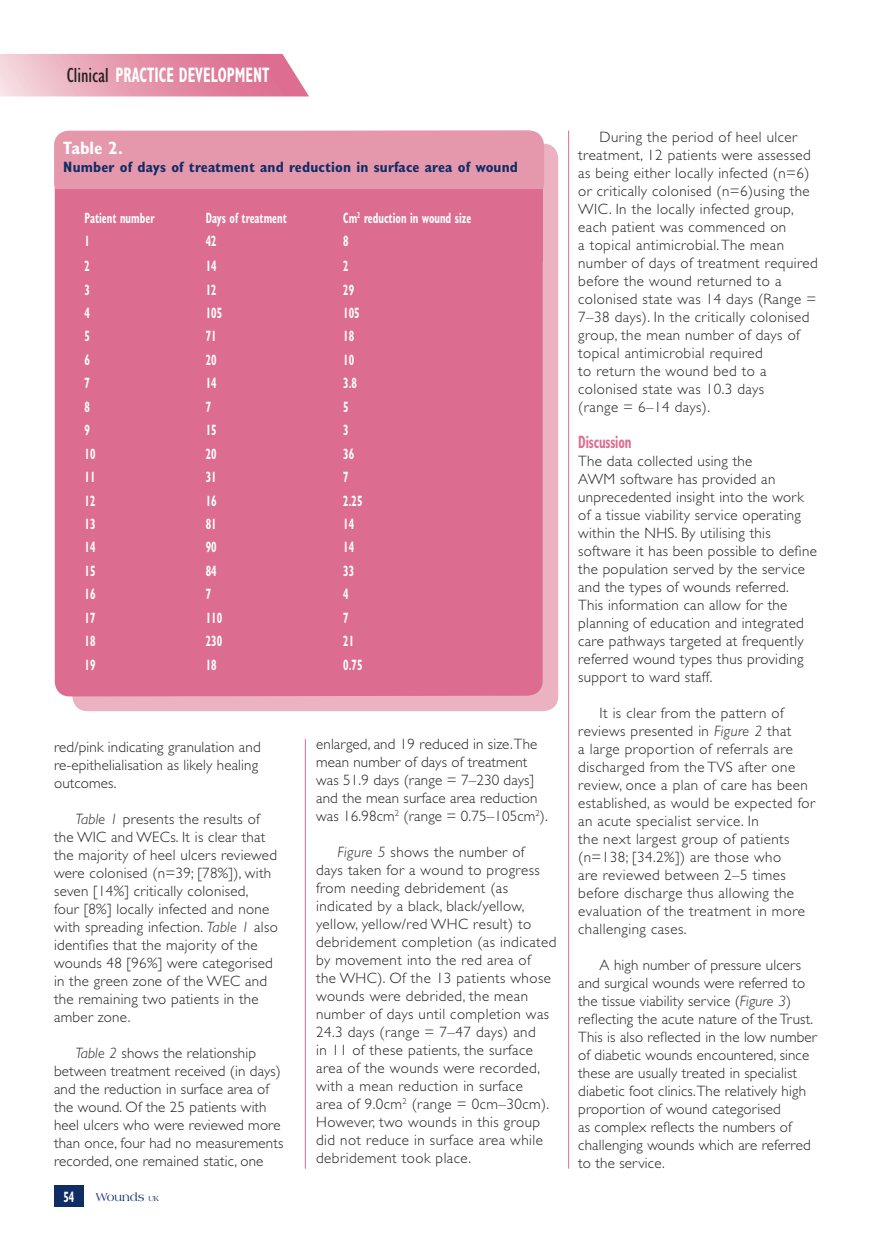
<style>
.page{position:relative;width:874px;height:1244px;background:#fff}
.page>*{position:absolute;margin:0;border:0;box-sizing:border-box;transform-origin:0 0}
.t1{font:700 condensed 21px "Gill Sans";color:#fff;scale:.7 1}
.t2{font:700 condensed 18px "Gill Sans";letter-spacing:-.01em;color:#dc6c90;scale:.7 1}
.t3{font:700 condensed 18px "Gill Sans";letter-spacing:-.01em;color:#fff}
.t4{font:300 15px/18px "Gill Sans";letter-spacing:.02em;color:#231f20}
.t5{font:700 condensed 15px "Gill Sans";color:#fff;scale:.7 1}
.t6{font:700 condensed 15px "Gill Sans";letter-spacing:.01em;color:#0f2d65}
.t7{font:12px "Americana BT";color:#0f2d65}
.s1{font-weight:400;color:#231f20}
.s2{font-style:italic}
.s3{font-size:7.5px}
</style>
<div class="page">
<div style="left:54px;top:1185px;width:30px;height:21px;background:#0f2d65"></div>
<svg style="left:0;top:54px;width:309px;height:42px;background:#e69cb2"></svg>
<hr style="left:305px;top:739px;width:1px;height:429px;background:#dc6c90">
<svg style="left:72px;top:144px;width:486px;height:567px;background:#e9acbd"></svg>
<div style="left:55px;top:261px;width:487px;height:435px;background:#dc6c90"></div>
<div style="left:54px;top:131px;width:490px;height:67px;background:#e597ac"></div>
<div style="left:55px;top:189px;width:487px;height:72px;background:#dc6c90"></div>
<hr style="left:568px;top:131px;width:1px;height:1037px;background:#dc6c90">
<h1 class="t1" style="left:67px;top:63px;width:291px"><span class="s1">Clinical</span> PRACTICE DEVELOPMENT</h1>
<p class="t3" style="left:63px;top:137px;width:61px">Table 2.</p>
<p class="t6" style="left:63px;top:158px;width:456px">Number of days of treatment and reduction in surface area of wound</p>
<p class="t5" style="left:84px;top:209px;width:101px">Patient number</p>
<p class="t5" style="left:206px;top:209px;width:117px">Days of treatment</p>
<p class="t5" style="left:343px;top:209px;width:184px">Cm<sup>2</sup> reduction in wound size</p>
<p class="t5" style="left:84px;top:232px;width:9px">1</p>
<p class="t5" style="left:206px;top:232px;width:17px">42</p>
<p class="t5" style="left:343px;top:232px;width:9px">8</p>
<p class="t5" style="left:84px;top:257px;width:9px">2</p>
<p class="t5" style="left:206px;top:257px;width:17px">14</p>
<p class="t5" style="left:343px;top:257px;width:9px">2</p>
<p class="t5" style="left:84px;top:280px;width:9px">3</p>
<p class="t5" style="left:206px;top:280px;width:17px">12</p>
<p class="t5" style="left:343px;top:280px;width:17px">29</p>
<p class="t5" style="left:84px;top:304px;width:9px">4</p>
<p class="t5" style="left:206px;top:304px;width:25px">105</p>
<p class="t5" style="left:343px;top:304px;width:25px">105</p>
<p class="t5" style="left:84px;top:327px;width:9px">5</p>
<p class="t5" style="left:206px;top:327px;width:17px">71</p>
<p class="t5" style="left:343px;top:327px;width:17px">18</p>
<p class="t5" style="left:84px;top:351px;width:9px">6</p>
<p class="t5" style="left:206px;top:351px;width:17px">20</p>
<p class="t5" style="left:343px;top:351px;width:17px">10</p>
<p class="t5" style="left:84px;top:374px;width:9px">7</p>
<p class="t5" style="left:206px;top:374px;width:17px">14</p>
<p class="t5" style="left:343px;top:374px;width:21px">3.8</p>
<p class="t5" style="left:84px;top:398px;width:9px">8</p>
<p class="t5" style="left:206px;top:398px;width:9px">7</p>
<p class="t5" style="left:343px;top:398px;width:9px">5</p>
<p class="t5" style="left:84px;top:421px;width:9px">9</p>
<p class="t5" style="left:206px;top:421px;width:17px">15</p>
<p class="t5" style="left:343px;top:421px;width:9px">3</p>
<p class="t5" style="left:84px;top:444px;width:17px">10</p>
<p class="t5" style="left:206px;top:444px;width:17px">20</p>
<p class="t5" style="left:343px;top:444px;width:17px">36</p>
<p class="t5" style="left:84px;top:468px;width:17px">11</p>
<p class="t5" style="left:206px;top:468px;width:17px">31</p>
<p class="t5" style="left:343px;top:468px;width:9px">7</p>
<p class="t5" style="left:84px;top:491px;width:17px">12</p>
<p class="t5" style="left:206px;top:491px;width:17px">16</p>
<p class="t5" style="left:343px;top:491px;width:29px">2.25</p>
<p class="t5" style="left:84px;top:515px;width:17px">13</p>
<p class="t5" style="left:206px;top:515px;width:17px">81</p>
<p class="t5" style="left:343px;top:515px;width:17px">14</p>
<p class="t5" style="left:84px;top:538px;width:17px">14</p>
<p class="t5" style="left:206px;top:538px;width:17px">90</p>
<p class="t5" style="left:343px;top:538px;width:17px">14</p>
<p class="t5" style="left:84px;top:562px;width:17px">15</p>
<p class="t5" style="left:206px;top:562px;width:17px">84</p>
<p class="t5" style="left:343px;top:562px;width:17px">33</p>
<p class="t5" style="left:84px;top:585px;width:17px">16</p>
<p class="t5" style="left:206px;top:585px;width:9px">7</p>
<p class="t5" style="left:343px;top:585px;width:9px">4</p>
<p class="t5" style="left:84px;top:608px;width:17px">17</p>
<p class="t5" style="left:206px;top:608px;width:25px">110</p>
<p class="t5" style="left:343px;top:608px;width:9px">7</p>
<p class="t5" style="left:84px;top:632px;width:17px">18</p>
<p class="t5" style="left:206px;top:632px;width:25px">230</p>
<p class="t5" style="left:343px;top:632px;width:17px">21</p>
<p class="t5" style="left:84px;top:655px;width:17px">19</p>
<p class="t5" style="left:206px;top:655px;width:17px">18</p>
<p class="t5" style="left:343px;top:655px;width:29px">0.75</p>
<p class="t4" style="left:54px;top:738px;width:208px">red/pink indicating granulation and re-epithelialisation as likely healing outcomes.</p>
<p class="t4" style="left:54px;top:810px;width:225px;text-indent:21px"><span class="s2">Table 1</span> presents the results of the WIC and WECs. It is clear that the majority of heel ulcers reviewed were colonised (n=39; [78%]), with seven [14%] critically colonised,<br>four [8%] locally infected and none with spreading infection. <span class="s2">Table 1</span> also identifies that the majority of the wounds 48 [96%] were categorised in the green zone of the WEC and the remaining two patients in the amber zone.</p>
<p class="t4" style="left:54px;top:1044px;width:231px;text-indent:21px"><span class="s2">Table 2</span> shows the relationship between treatment received (in days) and the reduction in surface area of the wound. Of the 25 patients with heel ulcers who were reviewed more than once, four had no measurements recorded, one remained static, one</p>
<p class="t5" style="left:63px;top:1187px;width:17px">54</p>
<p class="t7" style="left:96px;top:1189px;width:65px">Wounds <span class="s3">UK</span></p>
<p class="t4" style="left:316px;top:735px;width:233px">enlarged, and 19 reduced in size. The mean number of days of treatment was 51.9 days (range = 7–230 days] and the mean surface area reduction was 16.98cm<sup>2</sup> (range = 0.75–105cm<sup>2</sup>).</p>
<p class="t4" style="left:316px;top:843px;width:242px;text-indent:21px"><span class="s2">Figure 5</span> shows the number of<br>days taken for a wound to progress from needing debridement (as indicated by a black, black/yellow, yellow, yellow/red WHC result) to debridement completion (as indicated by movement into the red area of<br>the WHC). Of the 13 patients whose wounds were debrided, the mean number of days until completion was<br>24.3 days (range = 7–47 days) and<br>in 11 of these patients, the surface area of the wounds were recorded, with a mean reduction in surface<br>area of 9.0cm<sup>2</sup> (range = 0cm–30cm).<br>However, two wounds in this group did not reduce in surface area while debridement took place.</p>
<p class="t4" style="left:578px;top:128px;width:241px;text-indent:21px">During the period of heel ulcer treatment, 12 patients were assessed as being either locally infected (n=6) or critically colonised (n=6)using the WIC. In the locally infected group, each patient was commenced on<br>a topical antimicrobial. The mean number of days of treatment required before the wound returned to a colonised state was 14 days (Range = 7–38 days). In the critically colonised group, the mean number of days of topical antimicrobial required<br>to return the wound bed to a colonised state was 10.3 days<br>(range = 6–14 days).</p>
<p class="t2" style="left:578px;top:431px;width:78px">Discussion</p>
<p class="t4" style="left:578px;top:452px;width:240px">The data collected using the<br>AWM software has provided an unprecedented insight into the work of a tissue viability service operating within the NHS. By utilising this software it has been possible to define the population served by the service and the types of wounds referred.<br>This information can allow for the planning of education and integrated care pathways targeted at frequently referred wound types thus providing support to ward staff.</p>
<p class="t4" style="left:578px;top:704px;width:238px;text-indent:21px">It is clear from the pattern of reviews presented in <span class="s2">Figure 2</span> that<br>a large proportion of referrals are discharged from the TVS after one review, once a plan of care has been established, as would be expected for an acute specialist service. In<br>the next largest group of patients (n=138; [34.2%]) are those who<br>are reviewed between 2–5 times before discharge thus allowing the evaluation of the treatment in more challenging cases.</p>
<p class="t4" style="left:578px;top:956px;width:240px;text-indent:21px">A high number of pressure ulcers and surgical wounds were referred to the tissue viability service (<span class="s2">Figure 3</span>) reflecting the acute nature of the Trust.<br>This is also reflected in the low number of diabetic wounds encountered, since these are usually treated in specialist diabetic foot clinics. The relatively high proportion of wound categorised<br>as complex reflects the numbers of challenging wounds which are referred to the service.</p>
</div>
